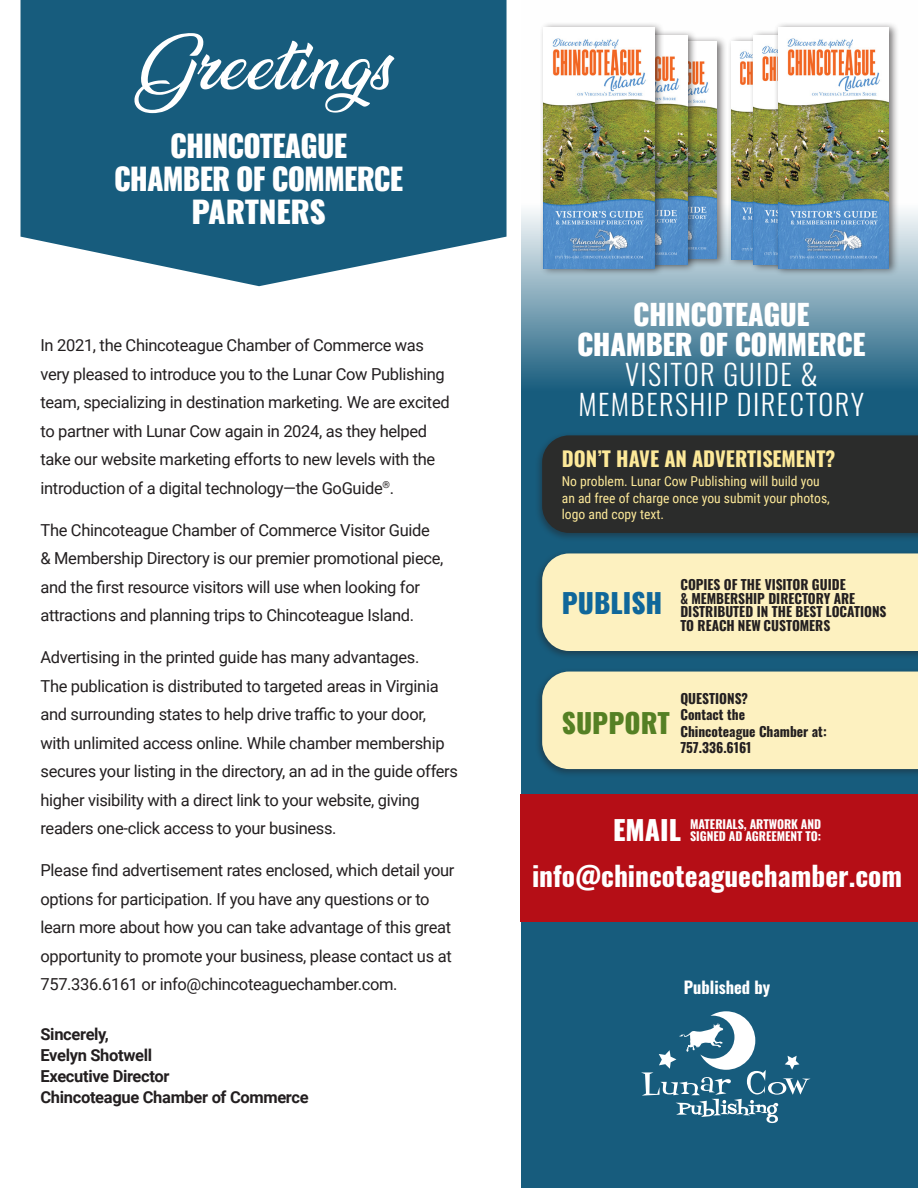
<style>
.page{position:relative;width:918px;height:1188px;background:#fff}
.page>*{position:absolute;margin:0;border:0;box-sizing:border-box;transform-origin:0 0}
.t1{font:60px "Ananda";letter-spacing:.02em;color:#fff;scale:1.04 1}
.t2{font:800 30px/33px "Oswald";letter-spacing:-.03em;color:#fff;text-align:center}
.t3{font:28.5px/30px "Oswald";letter-spacing:.05em;color:#fff;text-align:center}
.t4{font:27.45px "Oswald";color:#fff}
.t5{font:800 27px "Oswald";color:#10679a}
.t6{font:800 27px "Oswald";color:#558024}
.t7{font:800 27px "Oswald";color:#fff}
.t8{font:20.4px "Oswald";color:#fde999}
.t9{font:16.5px/28.5px "Roboto";letter-spacing:-.02em;color:#231f20}
.t10{font:700 16.5px "Roboto";letter-spacing:-.02em;color:#231f20}
.t11{font:16.5px "Oswald";color:#fff}
.t12{font:13.65px/16.4px "Roboto Condensed";color:#fde999}
.t13{font:13.5px/13.5px "Oswald";color:#231f20}
.t14{font:12px/12px "Oswald";color:#fff}
.s1{font-weight:800}
</style>
<div class="page">
<svg style="left:21px;top:0;width:486px;height:286px;fill:#175c7d"></svg>
<svg style="left:521px;top:210px;width:397px;height:978px;fill:#175c7d"></svg>
<div style="left:521px;top:794px;width:397px;height:127px;background:#b50e16"></div>
<div style="left:534px;top:550px;width:384px;height:110px;background:#231f20;opacity:.45"></div>
<div style="left:542px;top:553px;width:376px;height:98px;background:#fdf1c0"></div>
<div style="left:534px;top:668px;width:384px;height:110px;background:#231f20;opacity:.45"></div>
<div style="left:542px;top:672px;width:376px;height:97px;background:#fdf1c0"></div>
<svg style="left:641px;top:1011px;width:170px;height:112px"></svg>
<div style="left:534px;top:432px;width:384px;height:110px;background:#231f20;opacity:.45"></div>
<div style="left:542px;top:435px;width:376px;height:98px;background:#2b2c2b"></div>
<div style="left:613px;top:36px;width:114px;height:232px;background:#231f20;opacity:.6"></div>
<img style="left:698px;top:42px;width:19px;height:217px">
<div style="left:728px;top:36px;width:114px;height:232px;background:#231f20;opacity:.6"></div>
<img style="left:732px;top:42px;width:18px;height:217px">
<div style="left:578px;top:30px;width:120px;height:243px;background:#231f20;opacity:.6"></div>
<img style="left:664px;top:36px;width:23px;height:228px">
<div style="left:750px;top:30px;width:119px;height:243px;background:#231f20;opacity:.6"></div>
<img style="left:754px;top:36px;width:20px;height:228px">
<div style="left:540px;top:22px;width:124px;height:255px;background:#231f20;opacity:.6"></div>
<img style="left:544px;top:27px;width:110px;height:241px">
<div style="left:774px;top:22px;width:125px;height:255px;background:#231f20;opacity:.6"></div>
<img style="left:778px;top:27px;width:111px;height:241px">
<p class="t1" style="left:135px;top:34px;width:249px">Greetings</p>
<p class="t2" style="left:170px;top:130px;width:178px">CHINCOTEAGUE</p>
<p class="t2" style="left:114px;top:163px;width:291px">CHAMBER OF COMMERCE<br>PARTNERS</p>
<p class="t9" style="left:40px;top:330px;width:411px">In 2021, the Chincoteague Chamber of Commerce was very pleased to introduce you to the Lunar Cow Publishing team, specializing in destination marketing. We are excited to partner with Lunar Cow again in 2024, as they helped take our website marketing efforts to new levels with the introduction of a digital technology—the GoGuide<sup>®</sup>.</p>
<p class="t9" style="left:40px;top:515px;width:404px">The Chincoteague Chamber of Commerce Visitor Guide &amp; Membership Directory is our premier promotional piece, and the first resource visitors will use when looking for attractions and planning trips to Chincoteague Island.</p>
<p class="t9" style="left:40px;top:642px;width:419px">Advertising in the printed guide has many advantages.<br>The publication is distributed to targeted areas in Virginia and surrounding states to help drive traffic to your door, with unlimited access online. While chamber membership secures your listing in the directory, an ad in the guide offers higher visibility with a direct link to your website, giving readers one-click access to your business.</p>
<p class="t9" style="left:40px;top:855px;width:416px">Please find advertisement rates enclosed, which detail your options for participation. If you have any questions or to learn more about how you can take advantage of this great opportunity to promote your business, please contact us at 757.336.6161 or info@chincoteaguechamber.com.</p>
<p class="t10" style="left:40px;top:1022px;width:70px">Sincerely,</p>
<p class="t10" style="left:40px;top:1043px;width:113px">Evelyn Shotwell</p>
<p class="t10" style="left:40px;top:1064px;width:131px">Executive Director</p>
<p class="t10" style="left:40px;top:1085px;width:270px">Chincoteague Chamber of Commerce</p>
<p class="t3" style="left:577px;top:297px;width:290px"><span class="s1">CHINCOTEAGUE<br>CHAMBER OF COMMERCE<br></span>VISITOR GUIDE &amp;<br>MEMBERSHIP DIRECTORY</p>
<p class="t8" style="left:562px;top:440px;width:275px">DON’T HAVE AN ADVERTISEMENT?</p>
<p class="t12" style="left:562px;top:473px;width:270px">No problem. Lunar Cow Publishing will build you an ad free of charge once you submit your photos, logo and copy text.</p>
<p class="t5" style="left:562px;top:584px;width:102px">PUBLISH</p>
<p class="t13" style="left:680px;top:577px;width:208px">COPIES OF THE VISITOR GUIDE<br>&amp; MEMBERSHIP DIRECTORY ARE<br>DISTRIBUTED IN THE BEST LOCATIONS<br>TO REACH NEW CUSTOMERS</p>
<p class="t6" style="left:562px;top:704px;width:110px">SUPPORT</p>
<p class="t13" style="left:680px;top:690px;width:69px">QUESTIONS?</p>
<p class="t13" style="left:680px;top:707px;width:66px">Contact the</p>
<p class="t13" style="left:680px;top:723px;width:148px">Chincoteague Chamber at:</p>
<p class="t13" style="left:680px;top:740px;width:73px">757.336.6161</p>
<p class="t14" style="left:690px;top:817px;width:133px">MATERIALS, ARTWORK AND<br>SIGNED AD AGREEMENT TO:</p>
<p class="t7" style="left:613px;top:811px;width:69px">EMAIL</p>
<p class="t4" style="left:532px;top:851px;width:372px">info@chincoteaguechamber.com</p>
<p class="t11" style="left:684px;top:973px;width:88px">Published by</p>
</div>
